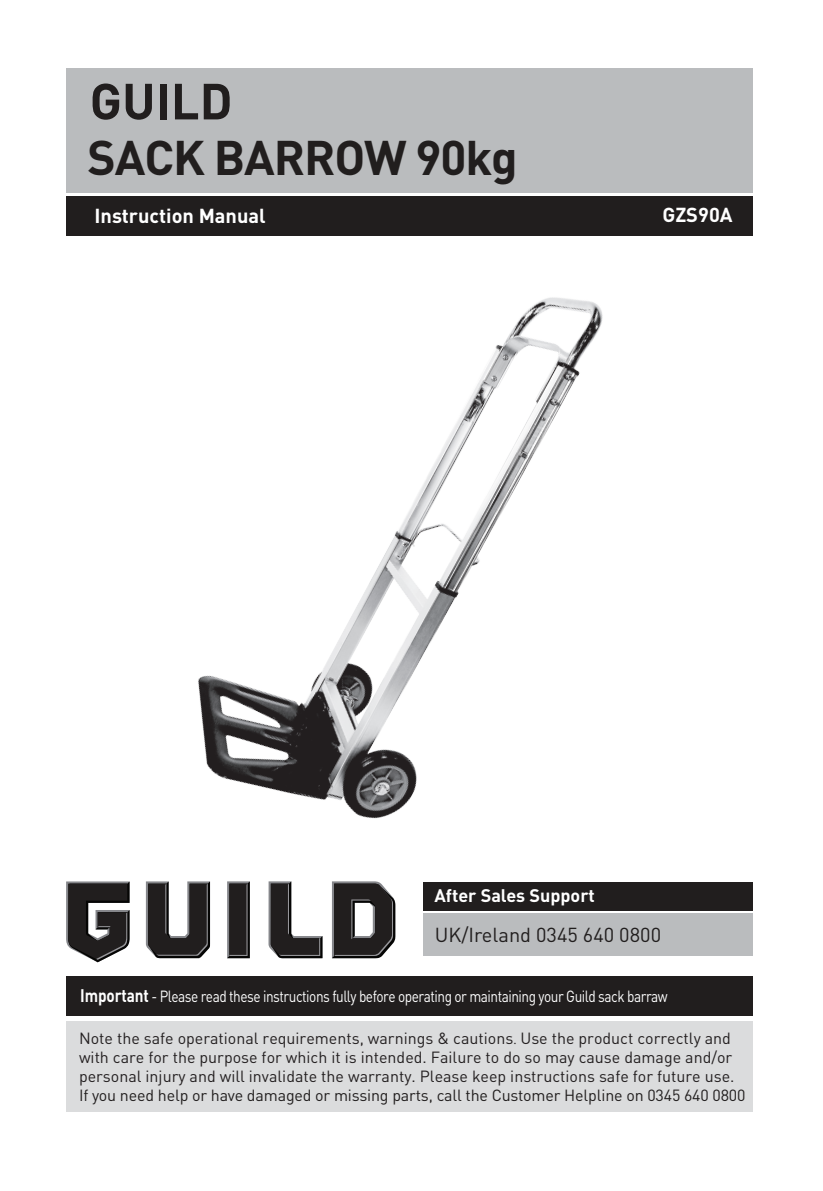
<style>
.page{position:relative;width:823px;height:1191px;background:#fff}
.page>*{position:absolute;margin:0;border:0;box-sizing:border-box;transform-origin:0 0}
.t1{font:700 50px "DIN";color:#211e1e}
.t2{font:700 48px "DIN";letter-spacing:-.025em;color:#211e1e}
.t3{font:700 20px "DIN";color:#fff}
.t4{font:20px "DIN";color:#211e1e}
.t5{font:700 18px "DIN";color:#fff}
.t6{font:16px/19.2px "DIN";color:#231f20}
.t7{font:16px "DIN";letter-spacing:-.035em;color:#fff;scale:.85 1}
.t8{font:16px "DIN";letter-spacing:-.01em;color:#211e1e}
.s1{font-weight:700;font-size:18px}
.s2{font-family:"Adobe Song Std";font-weight:300}
</style>
<div class="page">
<div style="left:66px;top:68px;width:686px;height:125px;background:#babcbe"></div>
<div style="left:66px;top:1021px;width:686px;height:90px;background:#dbdcdd"></div>
<div style="left:423px;top:913px;width:329px;height:43px;background:#babcbe"></div>
<div style="left:66px;top:196px;width:686px;height:40px;background:#211e1e"></div>
<div style="left:66px;top:976px;width:686px;height:39px;background:#211e1e"></div>
<div style="left:423px;top:882px;width:329px;height:28px;background:#211e1e"></div>
<svg style="left:66px;top:881px;width:329px;height:81px"></svg>
<img style="left:134px;top:297px;width:469px;height:612px">
<h1 class="t1" style="left:90px;top:69px;width:144px">GUILD</h1>
<h2 class="t2" style="left:88px;top:127px;width:431px">SACK BARROW 90kg</h2>
<p class="t3" style="left:94px;top:203px;width:173px">Instruction Manual</p>
<p class="t3" style="left:662px;top:201px;width:72px">GZS90A</p>
<p class="t5" style="left:434px;top:883px;width:162px">After Sales Support</p>
<p class="t4" style="left:434px;top:922px;width:228px">UK/Ireland 0345 640 0800</p>
<p class="t7" style="left:80px;top:986px;width:692px"><span class="s1">Important</span> - Please read these instructions fully before operating or maintaining your Guild sack barraw</p>
<p class="t6" style="left:79px;top:1028px;width:656px">Note the safe operational requirements, warnings &amp; cautions<span class="s2">.</span> Use the product correctly and with care for the purpose for which it is intended. Failure to do so may cause damage and/or personal injury and will invalidate the warranty. Please keep instructions safe for future use.</p>
<p class="t8" style="left:79px;top:1085px;width:667px">If you need help or have damaged or missing parts, call the Customer Helpline on 0345 640 0800</p>
</div>
